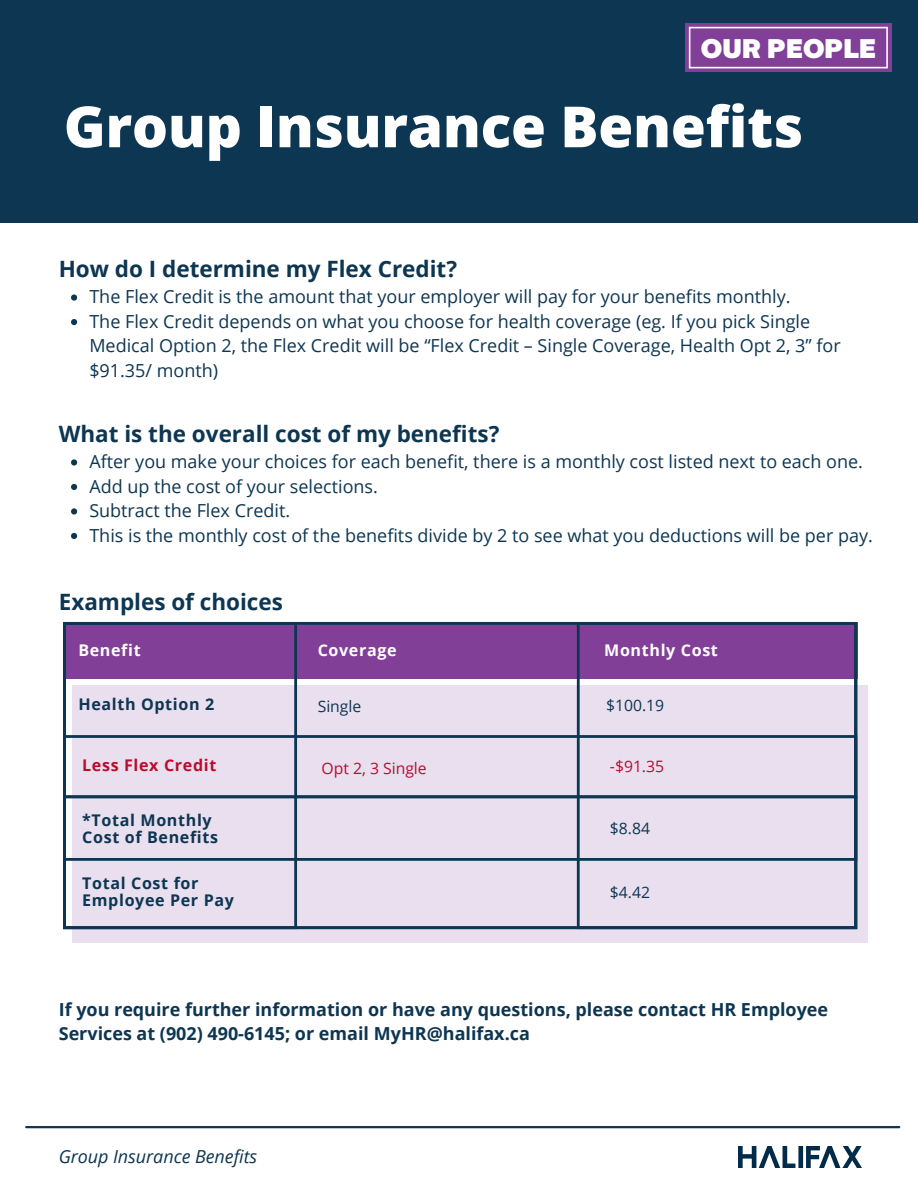
<style>
.page{position:relative;width:918px;height:1188px;background:#0d3652}
.page>*{position:absolute;margin:0;border:0;box-sizing:border-box;transform-origin:0 0}
.t1{font:800 56.7px "Open Sans";letter-spacing:-.005em;color:#fff}
.t2{font:900 27px "Alright Sans";color:#fff}
.t3{font:700 22.5px "Open Sans";color:#0d3652}
.t4{font:18px/24.5px "Open Sans";color:#0d3652}
.t5{font:700 18px/24.8px "Open Sans";color:#0d3652}
.t6{font:italic 18px "Open Sans";letter-spacing:-.005em;color:#0d3652}
.t7{font:700 16.05px/16.8px "Open Sans";letter-spacing:.04em;color:#0d3652}
.t8{font:700 16.05px "Open Sans";letter-spacing:.04em;color:#fff}
.t9{font:700 16.05px "Open Sans";letter-spacing:.04em;color:#ba0c2f}
.t10{font:15.75px "Open Sans";color:#ba0c2f}
.t11{font:15.75px "Open Sans";color:#0d3652}
.t12{font:15.75px "Open Sans";color:#0d3652}
.s1{font-style:inherit}
</style>
<div class="page">
<div style="left:0;top:223px;width:918px;height:965px;background:#fff"></div>
<svg style="left:72px;top:685px;width:796px;height:257px;background:#e3dae9"></svg>
<div style="left:685px;top:23px;width:207px;height:48px;background:linear-gradient(to right,#823f98,#823f98)"></div>
<svg style="left:689px;top:27px;width:199px;height:41px;background:#8b4d9f"></svg>
<img style="left:739px;top:1147px;width:122px;height:20px">
<hr style="left:26px;top:1126px;width:873px;height:2px;background:#0d3652">
<svg style="left:71px;top:295px;width:6px;height:6px"></svg>
<svg style="left:71px;top:319px;width:6px;height:6px"></svg>
<svg style="left:71px;top:459px;width:6px;height:7px"></svg>
<svg style="left:71px;top:484px;width:6px;height:6px"></svg>
<svg style="left:71px;top:508px;width:6px;height:7px"></svg>
<svg style="left:71px;top:533px;width:6px;height:6px"></svg>
<svg style="left:297px;top:622px;width:280px;height:307px;background:#c4aacf"></svg>
<svg style="left:297px;top:735px;width:280px;height:61px;background:#dcd4e4"></svg>
<svg style="left:63px;top:622px;width:234px;height:307px;background:#c5b2d1"></svg>
<svg style="left:577px;top:622px;width:280px;height:307px;background:#c5b1d1"></svg>
<svg style="left:63px;top:796px;width:794px;height:65px;background:#d5cfdf"></svg>
<p class="t2" style="left:701px;top:37px;width:177px">OUR PEOPLE</p>
<p class="t1" style="left:64px;top:87px;width:741px">Group Insurance Benefits</p>
<p class="t3" style="left:59px;top:253px;width:400px">How do I determine my Flex Credit?</p>
<p class="t4" style="left:89px;top:284px;width:703px">The Flex Credit is the amount that your employer will pay for your benefits monthly.</p>
<p class="t4" style="left:89px;top:309px;width:753px">The Flex Credit depends on what you choose for health coverage (eg. If you pick Single<br>Medical Option 2, the Flex Credit will be “Flex Credit – Single Coverage, Health Opt 2, 3” for $91.35/ month)</p>
<p class="t3" style="left:59px;top:418px;width:442px">What is the overall cost of my benefits?</p>
<p class="t4" style="left:89px;top:449px;width:775px">After you make your choices for each benefit, there is a monthly cost listed next to each one.</p>
<p class="t4" style="left:89px;top:473px;width:290px">Add up the cost of your selections.</p>
<p class="t4" style="left:89px;top:498px;width:202px">Subtract the Flex Credit.</p>
<p class="t4" style="left:89px;top:522px;width:785px">This is the monthly cost of the benefits divide by 2 to see what you deductions will be per pay.</p>
<p class="t3" style="left:59px;top:586px;width:226px">Examples of choices</p>
<p class="t8" style="left:78px;top:639px;width:64px">Benefit</p>
<p class="t8" style="left:318px;top:639px;width:80px">Coverage</p>
<p class="t8" style="left:604px;top:639px;width:115px">Monthly Cost</p>
<p class="t7" style="left:78px;top:696px;width:137px">Health Option 2</p>
<p class="t12" style="left:318px;top:696px;width:45px">Single</p>
<p class="t11" style="left:606px;top:694px;width:60px"><span class="s1">$</span>100.19</p>
<p class="t9" style="left:82px;top:754px;width:136px">Less Flex Credit</p>
<p class="t10" style="left:322px;top:757px;width:107px">Opt 2, 3 Single</p>
<p class="t10" style="left:610px;top:755px;width:56px">-$91.35</p>
<p class="t7" style="left:82px;top:811px;width:137px">*Total Monthly<br>Cost of Benefits</p>
<p class="t11" style="left:610px;top:818px;width:42px"><span class="s1">$</span>8.84</p>
<p class="t7" style="left:82px;top:874px;width:153px">Total Cost for<br>Employee Per Pay</p>
<p class="t11" style="left:610px;top:881px;width:42px"><span class="s1">$</span>4.42</p>
<p class="t5" style="left:59px;top:996px;width:771px">If you require further information or have any questions, please contact HR Employee<br>Services at (902) 490-6145; or email MyHR@halifax.ca</p>
<p class="t6" style="left:59px;top:1144px;width:200px">Group Insurance Benefits</p>
</div>
